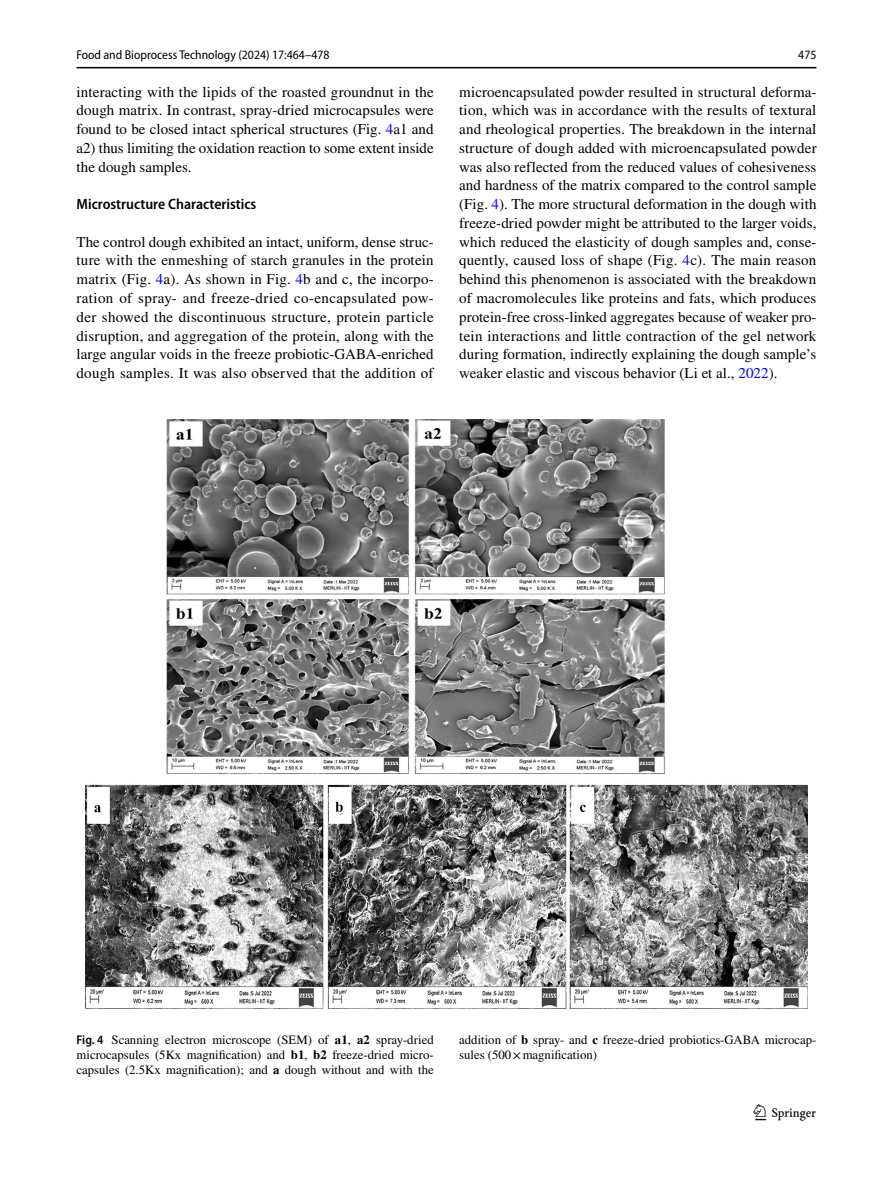
<style>
.page{position:relative;width:893px;height:1187px;background:#fff}
.page>*{position:absolute;margin:0;border:0;box-sizing:border-box;transform-origin:0 0}
.t1{font:22.5px "Springnew Regular 2";color:#000}
.t2{font:15px/18.8px "STIX";letter-spacing:.005em;color:#000;text-align:justify}
.t3{font:600 semi-condensed 15px "Myriad Pro";color:#000}
.t4{font:12.75px/15px "STIX";color:#000;text-align:justify}
.t5{font:semi-condensed 12.75px "Myriad Pro";color:#000}
.s1{color:#00f}
.s2{font-family:"Myriad Pro";font-weight:600;font-stretch:semi-condensed}
.s3{font-weight:700}
</style>
<div class="page">
<hr style="left:77px;top:67px;width:739px;height:1px;background:#000">
<img style="left:85px;top:420px;width:723px;height:588px">
<p class="t5" style="left:77px;top:48px;width:255px">Food and Bioprocess Technology (2024) 17:464–478</p>
<p class="t5" style="left:798px;top:48px;width:20px">475</p>
<p class="t2" style="left:77px;top:83px;width:359px">interacting with the lipids of the roasted groundnut in the dough matrix. In contrast, spray-dried microcapsules were found to be closed intact spherical structures (Fig. <span class="s1">4</span>a1 and a2) thus limiting the oxidation reaction to some extent inside the dough samples.</p>
<p class="t3" style="left:77px;top:196px;width:181px">Microstructure Characteristics</p>
<p class="t2" style="left:77px;top:233px;width:359px">The control dough exhibited an intact, uniform, dense struc&shy;ture with the enmeshing of starch granules in the protein matrix (Fig. <span class="s1">4</span>a). As shown in Fig. <span class="s1">4</span>b and c, the incorpo&shy;ration of spray- and freeze-dried co-encapsulated pow&shy;der showed the discontinuous structure, protein particle disruption, and aggregation of the protein, along with the large angular voids in the freeze probiotic-GABA-enriched dough samples. It was also observed that the addition of</p>
<p class="t2" style="left:459px;top:83px;width:359px">microencapsulated powder resulted in structural deforma&shy;tion, which was in accordance with the results of textural and rheological properties. The breakdown in the internal structure of dough added with microencapsulated powder was also reflected from the reduced values of cohesiveness and hardness of the matrix compared to the control sample (Fig. <span class="s1">4</span>). The more structural deformation in the dough with freeze-dried powder might be attributed to the larger voids, which reduced the elasticity of dough samples and, conse&shy;quently, caused loss of shape (Fig. <span class="s1">4</span>c). The main reason behind this phenomenon is associated with the breakdown of macromolecules like proteins and fats, which produces protein-free cross-linked aggregates because of weaker pro&shy;tein interactions and little contraction of the gel network during formation, indirectly explaining the dough sample’s weaker elastic and viscous behavior (Li et al., <span class="s1">2022</span>).</p>
<p class="t4" style="left:77px;top:1032px;width:359px"><span class="s2">Fig. 4</span> Scanning electron microscope (SEM) of <span class="s3">a1</span>, <span class="s3">a2</span> spray-dried microcapsules (5Kx magnification) and <span class="s3">b1</span>, <span class="s3">b2</span> freeze-dried micro&shy;capsules (2.5Kx magnification); and <span class="s3">a</span> dough without and with the</p>
<p class="t4" style="left:459px;top:1032px;width:359px">addition of <span class="s3">b</span> spray- and <span class="s3">c</span> freeze-dried probiotics-GABA microcap&shy;sules (500×magnification)</p>
<h1 class="t1" style="left:755px;top:1104px;width:62px">1 3</h1>
</div>
